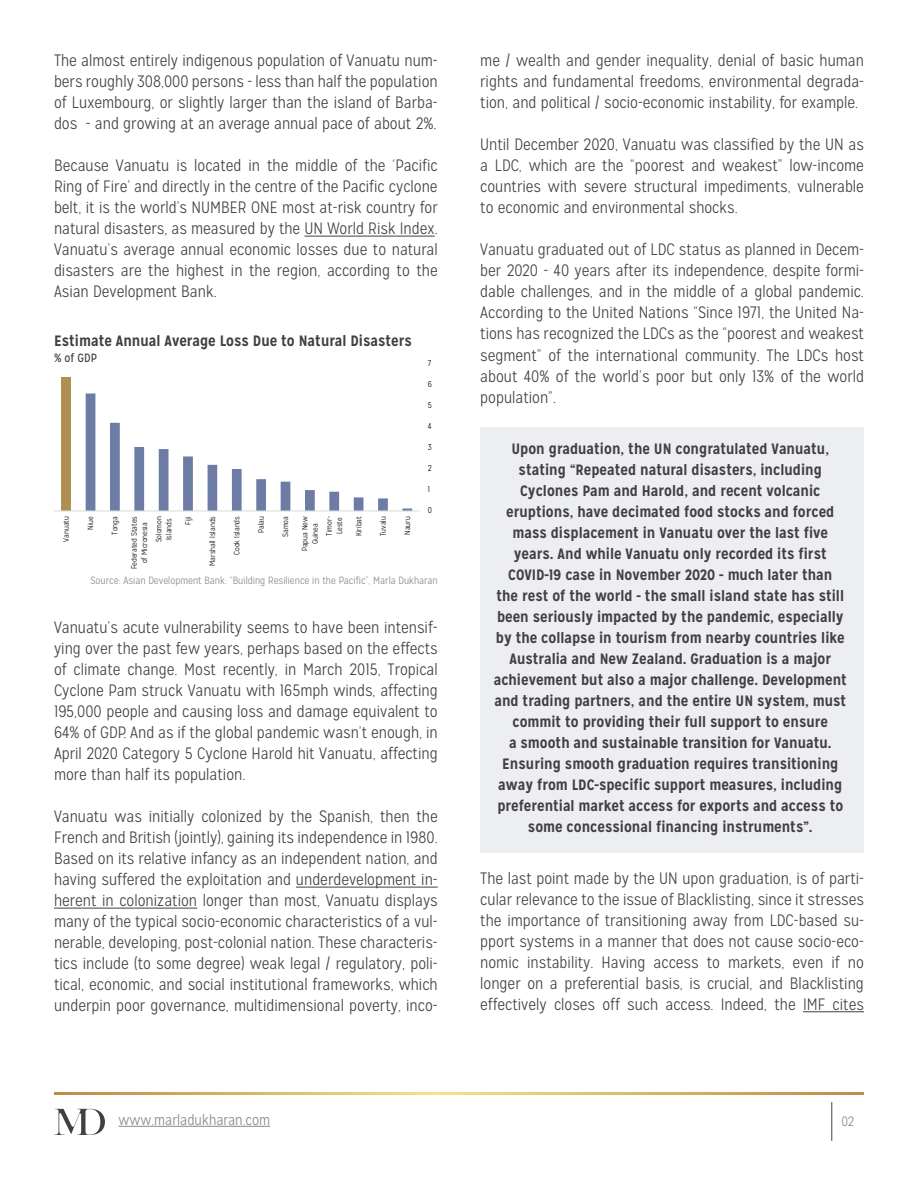
<style>
.page{position:relative;width:918px;height:1188px;background:#fff}
.page>*{position:absolute;margin:0;border:0;box-sizing:border-box;transform-origin:0 0}
.t1{font:300 16.5px/21px "Mission Gothic";color:#433f40;text-align:justify}
.t2{font:700 15px/21px "Mission Gothic";color:#433f40;text-align:center}
.t3{font:300 15px "Mission Gothic";color:#89878a}
.t4{font:300 13.5px "Mission Gothic";color:#89878a}
.t5{font:12px "Mission Gothic";color:#433f40}
.t6{font:300 10.5px "Mission Gothic";color:#89878a}
.t7{font:300 8.55px "Mission Gothic";color:#000}
.t8{font:300 7.8px/10.1px "Mission Gothic";color:#000;text-align:center}
</style>
<div class="page">
<svg style="left:54px;top:1109px;width:51px;height:26px"></svg>
<hr style="left:832px;top:1102px;width:1px;height:39px;background:#433f40">
<hr style="left:118px;top:1126px;width:152px;height:1px;background:#89878a">
<svg style="left:54px;top:1092px;width:810px;height:2px;background:#d8b56c"></svg>
<div style="left:480px;top:427px;width:384px;height:426px;background:#eceef1"></div>
<hr style="left:305px;top:236px;width:130px;height:1px;background:#433f40">
<hr style="left:296px;top:887px;width:142px;height:1px;background:#433f40">
<hr style="left:54px;top:908px;width:143px;height:1px;background:#433f40">
<div style="left:61px;top:378px;width:10px;height:133px;background:#b08f52"></div>
<svg style="left:86px;top:393px;width:326px;height:117px"></svg>
<hr style="left:54px;top:510px;width:366px;height:1px;background:#dadbdb">
<hr style="left:803px;top:1011px;width:61px;height:1px;background:#433f40">
<p class="t1" style="left:54px;top:50px;width:385px">The almost entirely indigenous population of Vanuatu num&shy;bers roughly 308,000 persons - less than half the population of Luxembourg, or slightly larger than the island of Barba&shy;dos - and growing at an average annual pace of about 2%.</p>
<p class="t1" style="left:54px;top:155px;width:385px">Because Vanuatu is located in the middle of the ‘Pacific Ring of Fire’ and directly in the centre of the Pacific cyclone belt, it is the world’s NUMBER ONE most at-risk country for natural disasters, as measured by the UN World Risk Index.<br>Vanuatu’s average annual economic losses due to natural disasters are the highest in the region, according to the Asian Development Bank.</p>
<p class="t2" style="left:54px;top:330px;width:359px">Estimate Annual Average Loss Due to Natural Disasters</p>
<p class="t5" style="left:54px;top:351px;width:44px">% of GDP</p>
<p class="t8" style="left:61px;top:542px;width:27px;rotate:-90deg">Vanuatu</p>
<p class="t8" style="left:86px;top:530px;width:15px;rotate:-90deg">Niue</p>
<p class="t8" style="left:110px;top:535px;width:20px;rotate:-90deg">Tonga</p>
<p class="t8" style="left:129px;top:569px;width:55px;rotate:-90deg">Federated States of Micronesia</p>
<p class="t8" style="left:154px;top:542px;width:28px;text-align:left;rotate:-90deg">Solomon<br>Islands</p>
<p class="t8" style="left:183px;top:525px;width:10px;rotate:-90deg">Fiji</p>
<p class="t8" style="left:208px;top:566px;width:51px;rotate:-90deg">Marshall Islands</p>
<p class="t8" style="left:232px;top:555px;width:41px;rotate:-90deg">Cook Islands</p>
<p class="t8" style="left:256px;top:533px;width:18px;rotate:-90deg">Palau</p>
<p class="t8" style="left:281px;top:537px;width:22px;rotate:-90deg">Samoa</p>
<p class="t8" style="left:300px;top:551px;width:37px;rotate:-90deg">Papua New<br>Guinea</p>
<p class="t8" style="left:324px;top:536px;width:21px;text-align:left;rotate:-90deg">Timor-<br>Leste</p>
<p class="t8" style="left:354px;top:536px;width:21px;rotate:-90deg">Kiribat</p>
<p class="t8" style="left:378px;top:536px;width:21px;rotate:-90deg">Tuvalu</p>
<p class="t8" style="left:402px;top:535px;width:20px;rotate:-90deg">Nauru</p>
<p class="t7" style="left:428px;top:358px;width:5px">7</p>
<p class="t7" style="left:428px;top:379px;width:6px">6</p>
<p class="t7" style="left:428px;top:400px;width:6px">5</p>
<p class="t7" style="left:428px;top:421px;width:5px">4</p>
<p class="t7" style="left:428px;top:442px;width:5px">3</p>
<p class="t7" style="left:428px;top:463px;width:5px">2</p>
<p class="t7" style="left:428px;top:484px;width:4px">1</p>
<p class="t7" style="left:428px;top:505px;width:6px">0</p>
<p class="t6" style="left:90px;top:574px;width:349px">Source: Asian Development Bank: “Building Resilience in the Pacific”, Marla Dukharan</p>
<p class="t1" style="left:54px;top:617px;width:385px">Vanuatu’s acute vulnerability seems to have been intensif&shy;ying over the past few years, perhaps based on the effects of climate change. Most recently, in March 2015, Tropical Cyclone Pam struck Vanuatu with 165mph winds, affecting 195,000 people and causing loss and damage equivalent to 64% of GDP. And as if the global pandemic wasn’t enough, in April 2020 Category 5 Cyclone Harold hit Vanuatu, affecting more than half its population.</p>
<p class="t1" style="left:54px;top:806px;width:385px">Vanuatu was initially colonized by the Spanish, then the French and British (jointly), gaining its independence in 1980.<br>Based on its relative infancy as an independent nation, and having suffered the exploitation and underdevelopment in&shy;herent in colonization longer than most, Vanuatu displays many of the typical socio-economic characteristics of a vul&shy;nerable, developing, post-colonial nation. These characteris&shy;tics include (to some degree) weak legal / regulatory, poli&shy;tical, economic, and social institutional frameworks, which underpin poor governance, multidimensional poverty, inco-</p>
<p class="t1" style="left:480px;top:50px;width:385px">me / wealth and gender inequality, denial of basic human rights and fundamental freedoms, environmental degrada&shy;tion, and political / socio-economic instability, for example.</p>
<p class="t1" style="left:480px;top:134px;width:385px">Until December 2020, Vanuatu was classified by the UN as a LDC, which are the “poorest and weakest” low-income countries with severe structural impediments, vulnerable to economic and environmental shocks.</p>
<p class="t1" style="left:480px;top:239px;width:385px">Vanuatu graduated out of LDC status as planned in Decem&shy;ber 2020 - 40 years after its independence, despite formi&shy;dable challenges, and in the middle of a global pandemic.<br>According to the United Nations “Since 1971, the United Na&shy;tions has recognized the LDCs as the “poorest and weakest segment” of the international community. The LDCs host about 40% of the world’s poor but only 13% of the world population”.</p>
<p class="t2" style="left:494px;top:438px;width:355px">Upon graduation, the UN congratulated Vanuatu, stating “Repeated natural disasters, including Cyclones Pam and Harold, and recent volcanic eruptions, have decimated food stocks and forced mass displacement in Vanuatu over the last five years. And while Vanuatu only recorded its first COVID-19 case in November 2020 - much later than<br>the rest of the world - the small island state has still been seriously impacted by the pandemic, especially by the collapse in tourism from nearby countries like Australia and New Zealand. Graduation is a major achievement but also a major challenge. Development and trading partners, and the entire UN system, must commit to providing their full support to ensure<br>a smooth and sustainable transition for Vanuatu.<br>Ensuring smooth graduation requires transitioning away from LDC-specific support measures, including preferential market access for exports and access to some concessional financing instruments”.</p>
<p class="t1" style="left:480px;top:868px;width:385px">The last point made by the UN upon graduation, is of parti&shy;cular relevance to the issue of Blacklisting, since it stresses the importance of transitioning away from LDC-based su&shy;pport systems in a manner that does not cause socio-eco&shy;nomic instability. Having access to markets, even if no longer on a preferential basis, is crucial, and Blacklisting effectively closes off such access. Indeed, the IMF cites</p>
<p class="t3" style="left:118px;top:1111px;width:153px">www.marladukharan.com</p>
<p class="t4" style="left:842px;top:1114px;width:14px">02</p>
</div>
